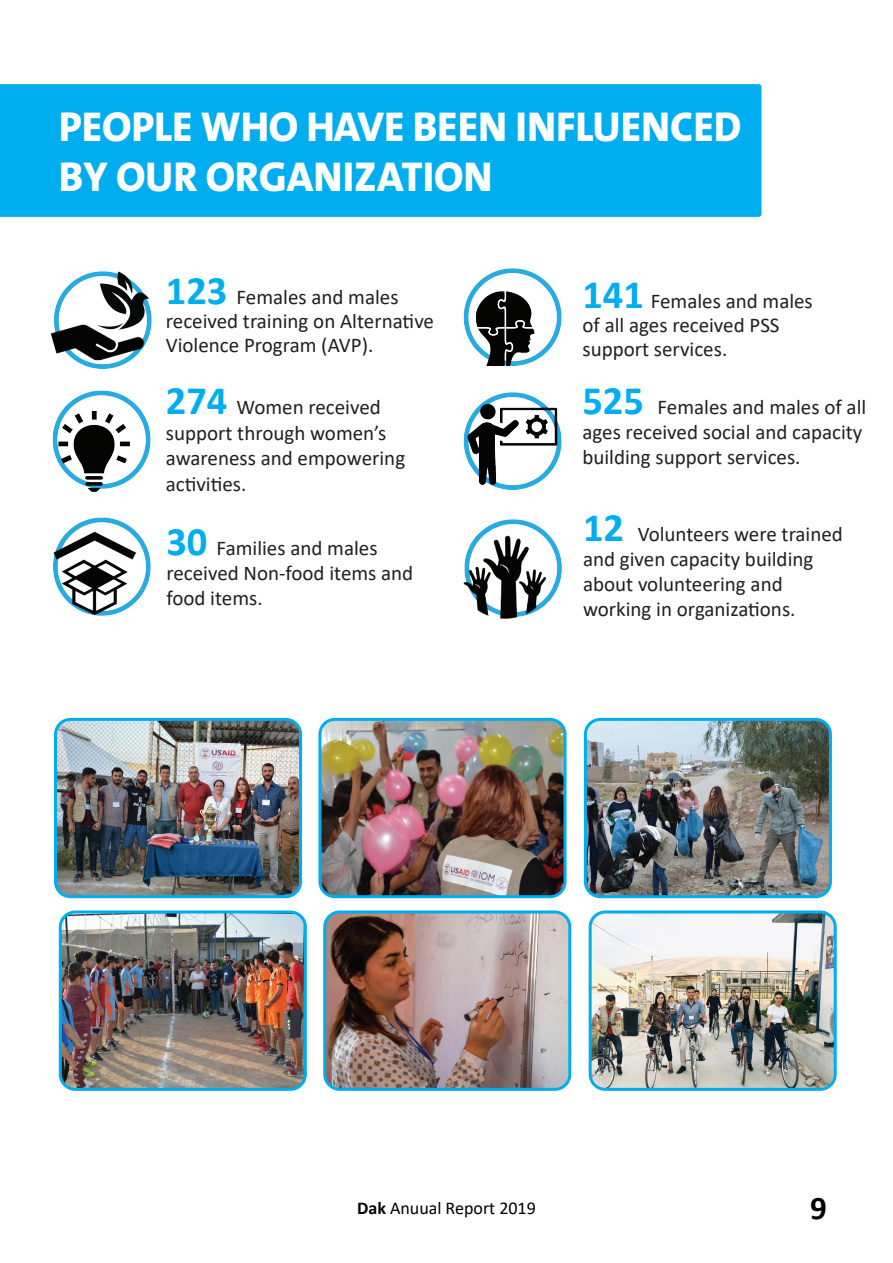
<style>
.page{position:relative;width:893px;height:1263px;background:#fff}
.page>*{position:absolute;margin:0;border:0;box-sizing:border-box;transform-origin:0 0}
.t1{font:800 42px/50.4px "Bahij The Sans Arabic";color:#fff}
.t2{font:700 33px "Calibri";color:#000}
.t3{font:21px/25.2px "Calibri";color:#231f20}
.t4{font:18px "Calibri";color:#000}
.s1{font-weight:700;font-size:40.5px;color:#00aeef}
.s2{font-weight:700}
</style>
<div class="page">
<div style="left:0;top:84px;width:761px;height:133px;background:#00aeef"></div>
<img style="left:463px;top:268px;width:99px;height:88px">
<img style="left:463px;top:356px;width:99px;height:127px">
<img style="left:463px;top:483px;width:99px;height:136px">
<img style="left:50px;top:271px;width:102px;height:84px">
<img style="left:52px;top:355px;width:99px;height:127px">
<img style="left:53px;top:482px;width:98px;height:134px">
<img style="left:58px;top:722px;width:240px;height:172px">
<div style="left:54px;top:718px;width:248px;height:180px;border:3px solid #00aeef;border-radius:15px"></div>
<img style="left:63px;top:914px;width:240px;height:173px">
<div style="left:59px;top:910px;width:248px;height:181px;border:3px solid #00aeef;border-radius:15px"></div>
<img style="left:322px;top:720px;width:243px;height:176px">
<div style="left:318px;top:718px;width:248px;height:180px;border:3px solid #00aeef;border-radius:15px"></div>
<img style="left:327px;top:914px;width:240px;height:173px">
<div style="left:323px;top:910px;width:248px;height:181px;border:3px solid #00aeef;border-radius:15px"></div>
<img style="left:588px;top:722px;width:240px;height:172px">
<div style="left:584px;top:718px;width:248px;height:180px;border:3px solid #00aeef;border-radius:15px"></div>
<img style="left:593px;top:914px;width:240px;height:173px">
<div style="left:589px;top:910px;width:248px;height:181px;border:3px solid #00aeef;border-radius:15px"></div>
<h1 class="t1" style="left:59px;top:101px;width:684px">PEOPLE WHO HAVE BEEN INFLUENCED<br>BY OUR ORGANIZATION</h1>
<p class="t3" style="left:166px;top:284px;width:270px;line-height:24px"><span class="s1">123</span> Females and males received training on Alternative<br>Violence Program (AVP).</p>
<p class="t3" style="left:582px;top:289px;width:232px;line-height:24px"><span class="s1">141</span> Females and males of all ages received PSS support services.</p>
<p class="t3" style="left:166px;top:394px;width:241px"><span class="s1">274</span> Women received support through women’s awareness and empowering activities.</p>
<p class="t3" style="left:166px;top:535px;width:248px"><span class="s1">30</span> Families and males received Non-food items and food items.</p>
<p class="t3" style="left:582px;top:393px;width:285px"><span class="s1">525</span> Females and males of all ages received social and capacity building support services.</p>
<p class="t3" style="left:583px;top:520px;width:261px"><span class="s1">12</span> Volunteers were trained and given capacity building about volunteering and working in organizations.</p>
<p class="t4" style="left:357px;top:1195px;width:180px"><span class="s2">Dak</span> Anuual Report 2019</p>
<h2 class="t2" style="left:810px;top:1185px;width:18px">9</h2>
</div>
